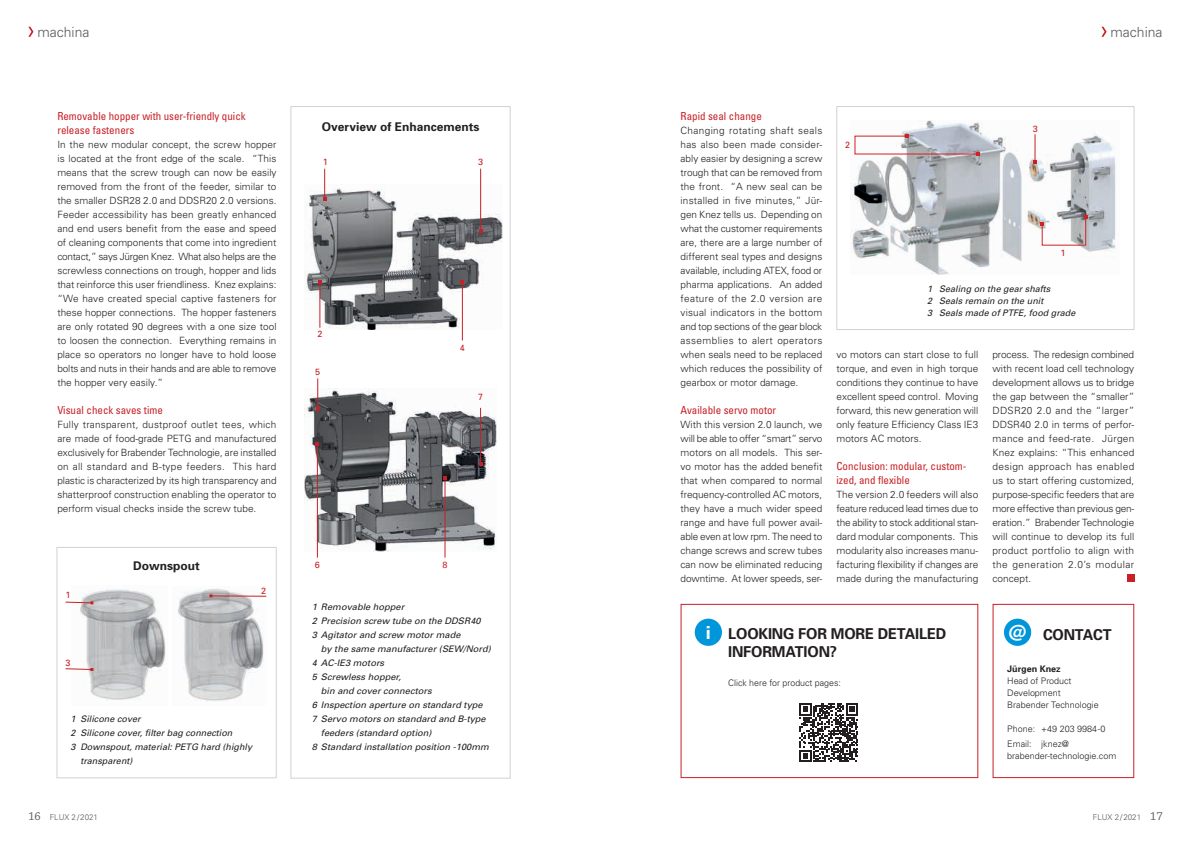
<style>
.page{position:relative;width:1191px;height:842px;background:#fff}
.page>*{position:absolute;margin:0;border:0;box-sizing:border-box;transform-origin:0 0}
.t1{font:700 18px "Univers";color:#fff}
.t2{font:700 15px/18px "Univers";letter-spacing:-.01em;color:#231f20}
.t3{font:300 14px "Univers";color:#57585a}
.t4{font:700 12px "Univers";color:#231f20}
.t5{font:condensed 11px/14px "Univers";color:#c72026}
.t6{font:300 10px/14px "Univers";color:#231f20;text-align:justify}
.t7{font:italic 9px/12px "Univers";color:#231f20}
.t8{font:300 9px/12px "Univers";color:#231f20}
.t9{font:9px "Univers";color:#c72026}
.t10{font:700 9px "Univers";color:#231f20}
.t11{font:300 8px "Univers";color:#57585a}
.s1{font-family:"Chaparral Pro";font-weight:400;font-size:12px}
</style>
<div class="page">
<svg style="left:1101px;top:27px;width:5px;height:10px"></svg>
<svg style="left:28px;top:27px;width:5px;height:10px"></svg>
<div style="left:836px;top:106px;width:298px;height:224px;border:1px solid #d1d2d4"></div>
<img style="left:851px;top:120px;width:265px;height:154px">
<div style="left:992px;top:604px;width:142px;height:174px;border:1px solid #c72026"></div>
<div style="left:1004px;top:619px;width:27px;height:27px;background:#0096da;border-radius:50%"></div>
<div style="left:680px;top:604px;width:298px;height:174px;border:1px solid #c72026"></div>
<div style="left:694px;top:619px;width:28px;height:27px;background:#0096da;border-radius:50%"></div>
<img style="left:304px;top:389px;width:192px;height:163px">
<img style="left:305px;top:185px;width:197px;height:145px">
<div style="left:291px;top:106px;width:219px;height:672px;border:1px solid #d1d2d4"></div>
<hr style="left:324px;top:169px;width:1px;height:30px;background:#c72026">
<hr style="left:480px;top:169px;width:1px;height:62px;background:#c72026">
<hr style="left:462px;top:282px;width:1px;height:58px;background:#c72026">
<hr style="left:319px;top:282px;width:1px;height:46px;background:#c72026">
<hr style="left:317px;top:444px;width:1px;height:114px;background:#c72026">
<hr style="left:444px;top:477px;width:1px;height:81px;background:#c72026">
<hr style="left:317px;top:378px;width:1px;height:30px;background:#c72026">
<hr style="left:480px;top:408px;width:1px;height:56px;background:#c72026">
<img style="left:80px;top:589px;width:86px;height:112px">
<img style="left:177px;top:589px;width:87px;height:113px">
<div style="left:57px;top:547px;width:219px;height:231px;border:1px solid #d1d2d4"></div>
<svg style="left:65px;top:601px;width:28px;height:3px"></svg>
<svg style="left:209px;top:594px;width:58px;height:3px"></svg>
<svg style="left:65px;top:668px;width:28px;height:3px"></svg>
<div style="left:1127px;top:575px;width:7px;height:7px;background:#c72026"></div>
<svg style="left:1033px;top:134px;width:3px;height:29px"></svg>
<svg style="left:854px;top:135px;width:125px;height:20px"></svg>
<svg style="left:1040px;top:215px;width:47px;height:31px"></svg>
<svg style="left:799px;top:703px;width:59px;height:59px"></svg>
<h3 class="t3" style="left:37px;top:23px;width:54px">machina</h3>
<h3 class="t3" style="left:1110px;top:23px;width:54px">machina</h3>
<p class="t5" style="left:57px;top:109px;width:190px">Removable hopper with user-friendly quick release fasteners</p>
<p class="t6" style="left:57px;top:137px;width:221px">In the new modular concept, the screw hopper is located at the front edge of the scale. “This means that the screw trough can now be easily removed from the front of the feeder, similar to the smaller DSR28 2.0 and DDSR20 2.0 versions.<br>Feeder accessibility has been greatly enhanced and end users benefit from the ease and speed of cleaning components that come into ingredient contact,” says Jürgen Knez. What also helps are the screwless connections on trough, hopper and lids that reinforce this user friendliness. Knez explains: “We have created special captive fasteners for these hopper connections. The hopper fasteners are only rotated 90 degrees with a one size tool to loosen the connection. Everything remains in place so operators no longer have to hold loose bolts and nuts in their hands and are able to remove the hopper very easily.”</p>
<p class="t5" style="left:57px;top:403px;width:107px">Visual check saves time</p>
<p class="t6" style="left:57px;top:417px;width:221px">Fully transparent, dustproof outlet tees, which are made of food-grade PETG and manufactured exclusively for Brabender Technologie, are installed on all standard and B-type feeders. This hard plastic is characterized by its high transparency and shatterproof construction enabling the operator to perform visual checks inside the screw tube.</p>
<p class="t4" style="left:322px;top:119px;width:159px">Overview of Enhancements</p>
<p class="t9" style="left:323px;top:156px;width:7px">1</p>
<p class="t9" style="left:478px;top:156px;width:7px">3</p>
<p class="t9" style="left:317px;top:328px;width:7px">2</p>
<p class="t9" style="left:315px;top:366px;width:7px">5</p>
<p class="t9" style="left:460px;top:342px;width:7px">4</p>
<p class="t9" style="left:478px;top:392px;width:7px">7</p>
<p class="t9" style="left:66px;top:590px;width:7px">1</p>
<p class="t4" style="left:133px;top:558px;width:68px">Downspout</p>
<p class="t9" style="left:442px;top:560px;width:7px">8</p>
<p class="t9" style="left:315px;top:560px;width:7px">6</p>
<p class="t9" style="left:261px;top:585px;width:7px">2</p>
<p class="t9" style="left:66px;top:657px;width:7px">3</p>
<p class="t7" style="left:71px;top:713px;width:71px">1 Silicone cover</p>
<p class="t7" style="left:71px;top:727px;width:163px">2 Silicone cover, filter bag connection</p>
<p class="t7" style="left:71px;top:741px;width:183px">3 Downspout, material: PETG hard (highly</p>
<p class="t7" style="left:80px;top:755px;width:54px">transparent)</p>
<p class="t7" style="left:312px;top:600px;width:170px;line-height:14px">1 Removable hopper<br>2 Precision screw tube on the DDSR40<br>3 Agitator and screw motor made</p>
<p class="t7" style="left:321px;top:643px;width:171px">by the same manufacturer (SEW/Nord)</p>
<p class="t7" style="left:312px;top:657px;width:74px">4 AC-IE3 motors</p>
<p class="t7" style="left:312px;top:671px;width:91px">5 Screwless hopper,</p>
<p class="t7" style="left:321px;top:685px;width:112px">bin and cover connectors</p>
<p class="t7" style="left:312px;top:699px;width:172px">6 Inspection aperture on standard type</p>
<p class="t7" style="left:312px;top:713px;width:175px">7 Servo motors on standard and B-type</p>
<p class="t7" style="left:321px;top:727px;width:112px">feeders (standard option)</p>
<p class="t7" style="left:312px;top:741px;width:178px">8 Standard installation position -100mm</p>
<p class="t5" style="left:680px;top:109px;width:83px">Rapid seal change</p>
<p class="t6" style="left:680px;top:123px;width:143px">Changing rotating shaft seals has also been made consider&shy;ably easier by designing a screw trough that can be removed from the front. “A new seal can be installed in five minutes,” Jür&shy;gen Knez tells us. Depending on what the customer requirements are, there are a large number of different seal types and designs available, including ATEX, food or pharma applications. An added feature of the 2.0 version are visual indicators in the bottom and top sections of the gear block assemblies to alert operators when seals need to be replaced which reduces the possibility of gearbox or motor damage.</p>
<p class="t5" style="left:680px;top:403px;width:97px">Available servo motor</p>
<p class="t6" style="left:680px;top:417px;width:143px">With this version 2.0 launch, we will be able to offer “smart” servo motors on all models. This ser&shy;vo motor has the added benefit that when compared to normal frequency-controlled AC motors, they have a much wider speed range and have full power avail&shy;able even at low rpm. The need to change screws and screw tubes can now be eliminated reducing downtime. At lower speeds, ser-</p>
<p class="t9" style="left:845px;top:139px;width:7px">2</p>
<p class="t9" style="left:1033px;top:123px;width:7px">3</p>
<p class="t9" style="left:1060px;top:247px;width:7px">1</p>
<p class="t7" style="left:927px;top:283px;width:150px">1 Sealing on the gear shafts<br>2 Seals remain on the unit<br>3 Seals made of PTFE, food grade</p>
<p class="t6" style="left:836px;top:347px;width:143px">vo motors can start close to full torque, and even in high torque conditions they continue to have excellent speed control. Moving forward, this new generation will only feature Efficiency Class IE3 motors AC motors.</p>
<p class="t5" style="left:836px;top:459px;width:131px">Conclusion: modular, custom&shy;ized, and flexible</p>
<p class="t6" style="left:836px;top:487px;width:143px">The version 2.0 feeders will also feature reduced lead times due to the ability to stock additional stan&shy;dard modular components. This modularity also increases manu&shy;facturing flexibility if changes are made during the manufacturing</p>
<p class="t6" style="left:992px;top:347px;width:143px">process. The redesign combined with recent load cell technology development allows us to bridge the gap between the “smaller” DDSR20 2.0 and the “larger” DDSR40 2.0 in terms of perfor&shy;mance and feed-rate. Jürgen Knez explains: “This enhanced design approach has enabled us to start offering customized, purpose-specific feeders that are more effective than previous gen&shy;eration.” Brabender Technologie will continue to develop its full product portfolio to align with the generation 2.0’s modular concept.</p>
<h1 class="t1" style="left:706px;top:621px;width:7px">i</h1>
<h2 class="t2" style="left:728px;top:624px;width:220px">LOOKING FOR MORE DETAILED<br>INFORMATION?</h2>
<p class="t8" style="left:728px;top:676px;width:114px">Click here for product pages:</p>
<h2 class="t2" style="left:1009px;top:625px;width:104px"><sup>@</sup> CONTACT</h2>
<p class="t10" style="left:1007px;top:663px;width:55px">Jürgen Knez</p>
<p class="t8" style="left:1007px;top:675px;width:93px">Head of Product<br>Development<br>Brabender Technologie</p>
<p class="t8" style="left:1007px;top:721px;width:100px;line-height:14.8px">Phone: +49 203 9984-0<br>Email: jknez@</p>
<p class="t8" style="left:1007px;top:750px;width:111px">brabender-technologie.com</p>
<p class="t11" style="left:28px;top:812px;width:71px"><span class="s1">16</span> FLUX 2/2021</p>
<p class="t11" style="left:1092px;top:812px;width:71px">FLUX 2/2021 <span class="s1">17</span></p>
</div>
